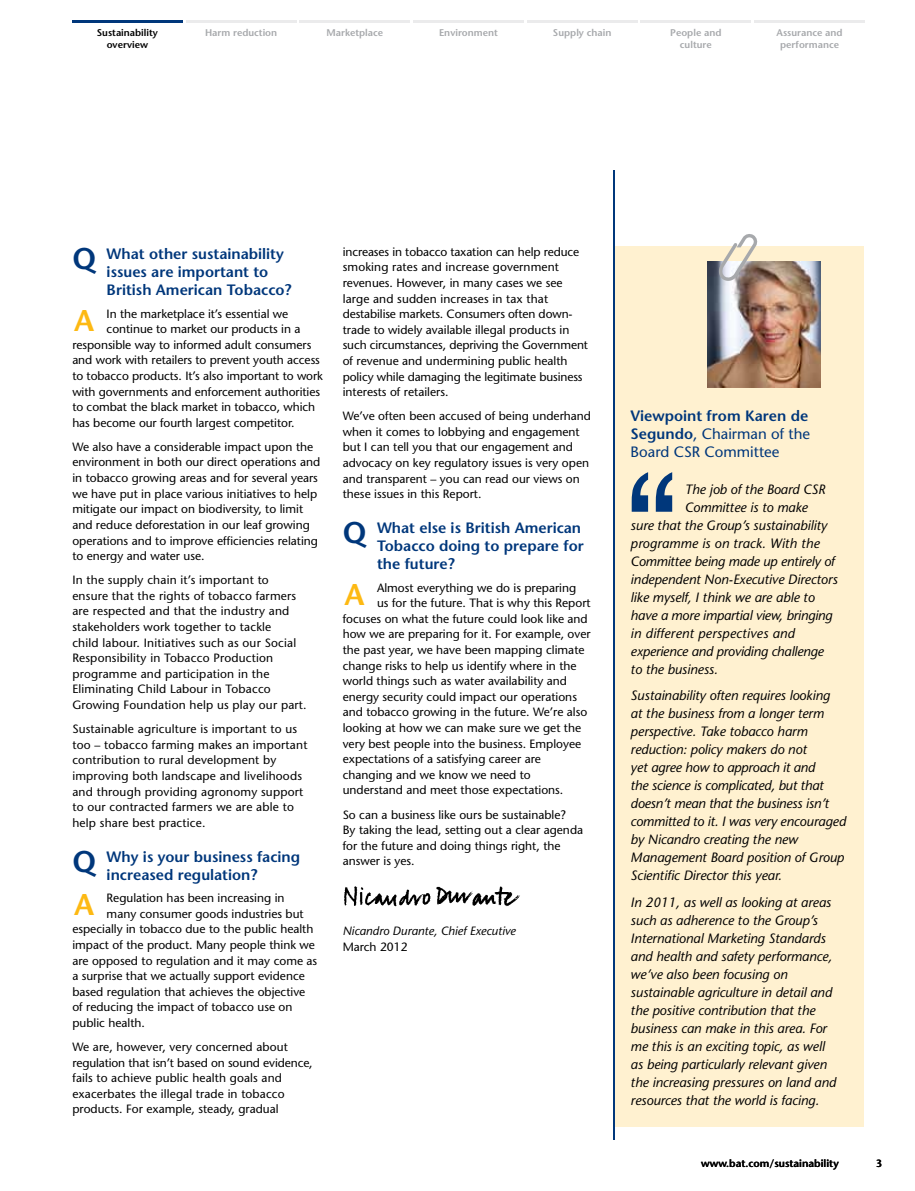
<style>
.page{position:relative;width:915px;height:1191px;background:#fff}
.page>*{position:absolute;margin:0;border:0;box-sizing:border-box;transform-origin:0 0}
.t1{font:600 30px "Stone Sans";color:#fdb913}
.t2{font:600 15px/18px "Stone Sans";color:#00377b}
.t3{font:15px/18px "Stone Sans";color:#00377b}
.t4{font:italic 13.5px/18px "Stone Sans";letter-spacing:-.005em;color:#000}
.t5{font:italic 13.5px "Stone Sans";letter-spacing:.015em;color:#000}
.t6{font:12px/15.6px "Stone Sans";color:#000}
.t7{font:italic 12px "Stone Sans";color:#000}
.t8{font:600 10.5px "Stone Sans";color:#000}
.t9{font:600 9.75px/11.7px "Stone Sans";color:#a7a9ac;text-align:center}
.t10{font:600 9.75px/11.7px "Stone Sans";color:#000;text-align:center}
.s1{font-size:30px}
.s2{font-weight:600}
</style>
<div class="page">
<hr style="left:72px;top:20px;width:110px;height:2px;background:#00377b">
<hr style="left:186px;top:20px;width:110px;height:2px;background:#ebebec">
<hr style="left:299px;top:20px;width:111px;height:2px;background:#ebebec">
<hr style="left:413px;top:20px;width:110px;height:2px;background:#ebebec">
<hr style="left:527px;top:20px;width:110px;height:2px;background:#ebebec">
<hr style="left:640px;top:20px;width:110px;height:2px;background:#ebebec">
<hr style="left:754px;top:20px;width:110px;height:2px;background:#ebebec">
<img style="left:344px;top:886px;width:176px;height:20px">
<div style="left:614px;top:247px;width:249px;height:880px;background:#fff1d0"></div>
<hr style="left:613px;top:170px;width:1px;height:970px;background:#00377b">
<img style="left:707px;top:261px;width:113px;height:126px">
<svg style="left:718px;top:234px;width:40px;height:47px"></svg>
<svg style="left:631px;top:472px;width:41px;height:40px"></svg>
<p class="t10" style="left:97px;top:27px;width:63px">Sustainability overview</p>
<p class="t9" style="left:326px;top:27px;width:58px">Marketplace</p>
<p class="t9" style="left:439px;top:27px;width:60px">Environment</p>
<p class="t9" style="left:552px;top:27px;width:60px">Supply chain</p>
<p class="t9" style="left:670px;top:27px;width:53px">People and culture</p>
<p class="t9" style="left:776px;top:27px;width:67px">Assurance and performance</p>
<p class="t9" style="left:205px;top:27px;width:74px">Harm reduction</p>
<p class="t2" style="left:107px;top:245px;width:186px;text-indent:-34px"><span class="s1">Q</span> What other sustainability issues are important to<br>British American Tobacco?</p>
<h1 class="t1" style="left:74px;top:302px;width:22px">A</h1>
<p class="t6" style="left:107px;top:305px;width:183px">In the marketplace it’s essential we</p>
<p class="t6" style="left:107px;top:321px;width:195px">continue to market our products in a</p>
<p class="t6" style="left:72px;top:337px;width:240px">responsible way to informed adult consumers</p>
<p class="t6" style="left:72px;top:352px;width:249px">and work with retailers to prevent youth access</p>
<p class="t6" style="left:72px;top:368px;width:252px">to tobacco products. It’s also important to work</p>
<p class="t6" style="left:72px;top:383px;width:249px">with governments and enforcement authorities</p>
<p class="t6" style="left:72px;top:399px;width:244px">to combat the black market in tobacco, which</p>
<p class="t6" style="left:72px;top:415px;width:224px">has become our fourth largest competitor.</p>
<p class="t6" style="left:72px;top:439px;width:249px">We also have a considerable impact upon the environment in both our direct operations and in tobacco growing areas and for several years we have put in place various initiatives to help mitigate our impact on biodiversity, to limit and reduce deforestation in our leaf growing operations and to improve efficiencies relating to energy and water use.</p>
<p class="t6" style="left:72px;top:572px;width:236px">In the supply chain it’s important to ensure that the rights of tobacco farmers are respected and that the industry and stakeholders work together to tackle<br>child labour. Initiatives such as our Social Responsibility in Tobacco Production programme and participation in the Eliminating Child Labour in Tobacco Growing Foundation help us play our part.</p>
<p class="t6" style="left:72px;top:721px;width:236px">Sustainable agriculture is important to us too – tobacco farming makes an important contribution to rural development by improving both landscape and livelihoods and through providing agronomy support to our contracted farmers we are able to help share best practice.</p>
<p class="t2" style="left:72px;top:847px;width:229px;text-align:center"><span class="s1">Q</span> Why is your business facing increased regulation?</p>
<h1 class="t1" style="left:74px;top:886px;width:22px">A</h1>
<p class="t6" style="left:107px;top:890px;width:179px">Regulation has been increasing in</p>
<p class="t6" style="left:107px;top:905px;width:198px">many consumer goods industries but</p>
<p class="t6" style="left:72px;top:921px;width:242px">especially in tobacco due to the public health</p>
<p class="t6" style="left:72px;top:937px;width:244px">impact of the product. Many people think we</p>
<p class="t6" style="left:72px;top:952px;width:246px">are opposed to regulation and it may come as</p>
<p class="t6" style="left:72px;top:968px;width:234px">a surprise that we actually support evidence</p>
<p class="t6" style="left:72px;top:983px;width:234px">based regulation that achieves the objective</p>
<p class="t6" style="left:72px;top:999px;width:221px">of reducing the impact of tobacco use on</p>
<p class="t6" style="left:72px;top:1015px;width:74px">public health.</p>
<p class="t6" style="left:72px;top:1039px;width:242px">We are, however, very concerned about regulation that isn’t based on sound evidence, fails to achieve public health goals and exacerbates the illegal trade in tobacco products. For example, steady, gradual</p>
<p class="t6" style="left:342px;top:244px;width:247px">increases in tobacco taxation can help reduce smoking rates and increase government revenues. However, in many cases we see large and sudden increases in tax that destabilise markets. Consumers often down&shy;trade to widely available illegal products in such circumstances, depriving the Government of revenue and undermining public health policy while damaging the legitimate business interests of retailers.</p>
<p class="t6" style="left:342px;top:408px;width:250px">We’ve often been accused of being underhand when it comes to lobbying and engagement but I can tell you that our engagement and advocacy on key regulatory issues is very open and transparent – you can read our views on these issues in this Report.</p>
<p class="t2" style="left:377px;top:519px;width:208px;text-indent:-34px"><span class="s1">Q</span> What else is British American<br>Tobacco doing to prepare for the future?</p>
<h1 class="t1" style="left:344px;top:576px;width:22px">A</h1>
<p class="t6" style="left:377px;top:579px;width:201px">Almost everything we do is preparing</p>
<p class="t6" style="left:377px;top:595px;width:215px">us for the future. That is why this Report</p>
<p class="t6" style="left:342px;top:611px;width:246px">focuses on what the future could look like and</p>
<p class="t6" style="left:342px;top:626px;width:249px">how we are preparing for it. For example, over</p>
<p class="t6" style="left:342px;top:642px;width:243px">the past year, we have been mapping climate</p>
<p class="t6" style="left:342px;top:657px;width:235px">change risks to help us identify where in the</p>
<p class="t6" style="left:342px;top:673px;width:226px">world things such as water availability and</p>
<p class="t6" style="left:342px;top:689px;width:236px">energy security could impact our operations</p>
<p class="t6" style="left:342px;top:704px;width:246px">and tobacco growing in the future. We’re also</p>
<p class="t6" style="left:342px;top:720px;width:240px">looking at how we can make sure we get the</p>
<p class="t6" style="left:342px;top:735px;width:240px">very best people into the business. Employee</p>
<p class="t6" style="left:342px;top:751px;width:200px">expectations of a satisfying career are</p>
<p class="t6" style="left:342px;top:767px;width:189px">changing and we know we need to</p>
<p class="t6" style="left:342px;top:782px;width:222px">understand and meet those expectations.</p>
<p class="t6" style="left:342px;top:806px;width:242px">So can a business like ours be sustainable?<br>By taking the lead, setting out a clear agenda for the future and doing things right, the answer is yes.</p>
<p class="t7" style="left:342px;top:923px;width:174px">Nicandro Durante, Chief Executive</p>
<p class="t6" style="left:342px;top:938px;width:66px">March 2012</p>
<p class="t3" style="left:630px;top:407px;width:181px"><span class="s2">Viewpoint from Karen de<br>Segundo</span>, Chairman of the<br>Board CSR Committee</p>
<p class="t4" style="left:684px;top:480px;width:142px">The job of the Board CSR</p>
<p class="t4" style="left:684px;top:498px;width:124px">Committee is to make</p>
<p class="t4" style="left:630px;top:516px;width:198px">sure that the Group’s sustainability</p>
<p class="t4" style="left:630px;top:534px;width:190px">programme is on track. With the</p>
<p class="t4" style="left:630px;top:552px;width:205px">Committee being made up entirely of</p>
<p class="t4" style="left:630px;top:570px;width:208px">independent Non-Executive Directors</p>
<p class="t4" style="left:630px;top:588px;width:185px">like myself, I think we are able to</p>
<p class="t4" style="left:630px;top:606px;width:203px">have a more impartial view, bringing</p>
<p class="t5" style="left:630px;top:625px;width:166px">in different perspectives and</p>
<p class="t4" style="left:630px;top:642px;width:194px">experience and providing challenge</p>
<p class="t4" style="left:630px;top:660px;width:89px">to the business.</p>
<p class="t4" style="left:630px;top:686px;width:217px">Sustainability often requires looking<br>at the business from a longer term perspective. Take tobacco harm reduction: policy makers do not<br>yet agree how to approach it and<br>the science is complicated, but that doesn’t mean that the business isn’t committed to it. I was very encouraged by Nicandro creating the new Management Board position of Group Scientific Director this year.</p>
<p class="t4" style="left:630px;top:893px;width:207px">In 2011, as well as looking at areas such as adherence to the Group’s International Marketing Standards and health and safety performance, we’ve also been focusing on sustainable agriculture in detail and the positive contribution that the business can make in this area. For me this is an exciting topic, as well as being particularly relevant given the increasing pressures on land and resources that the world is facing.</p>
<p class="t8" style="left:701px;top:1157px;width:139px">www.bat.com/sustainability</p>
<p class="t8" style="left:876px;top:1157px;width:8px">3</p>
</div>
